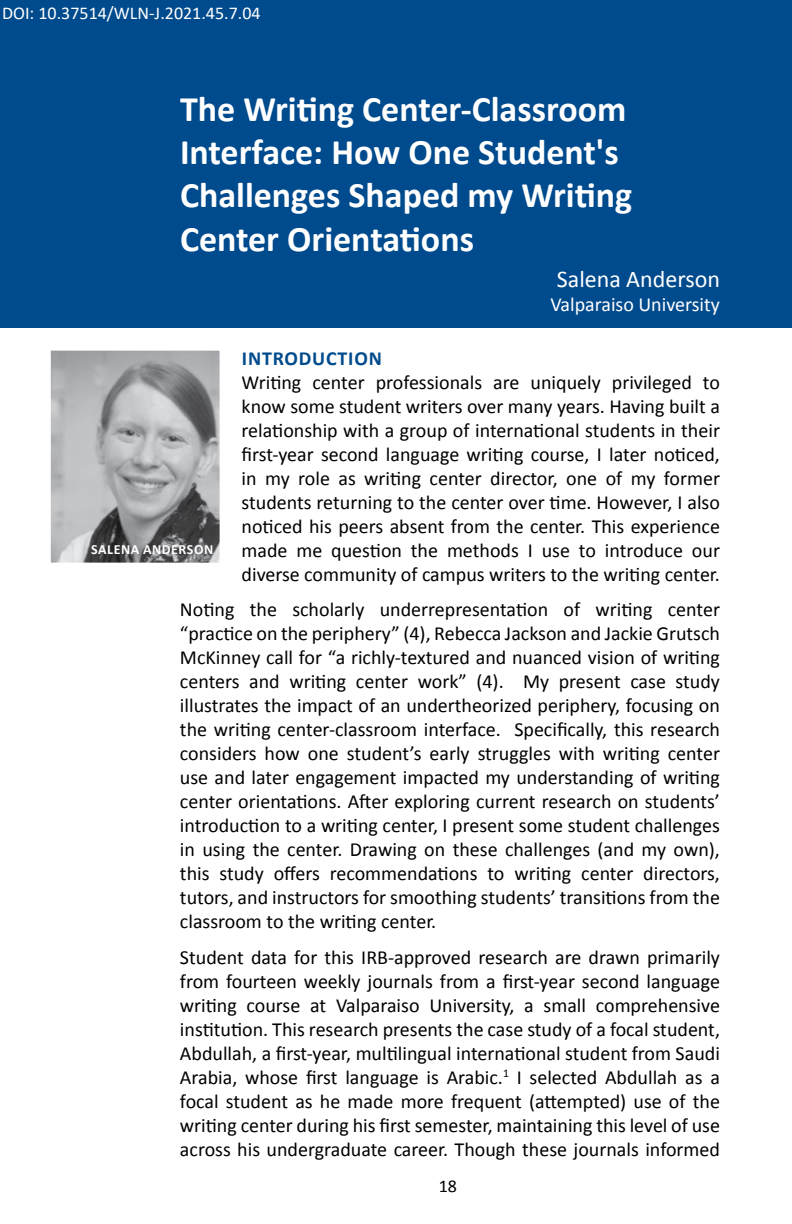
<style>
.page{position:relative;width:792px;height:1224px;background:#fff}
.page>*{position:absolute;margin:0;border:0;box-sizing:border-box;transform-origin:0 0}
.t1{font:700 36px/43.2px "Calibri";color:#fff}
.t2{font:24px "Calibri";color:#fff}
.t3{font:20px/24px "Calibri";color:#000;text-align:justify}
.t4{font:20px "Calibri";color:#fff}
.t5{font:700 20px "Calibri";letter-spacing:.04em;color:#004b8d}
.t6{font:18px "Calibri";color:#fff}
.t7{font:18px "Calibri";color:#000}
.t8{font:700 14px "Calibri";letter-spacing:.04em;color:#fff}
</style>
<div class="page">
<img style="left:52px;top:352px;width:167px;height:210px">
<div style="left:47px;top:347px;width:177px;height:220px;border:4px solid #fff"></div>
<div style="left:0;top:0;width:792px;height:327px;background:#004b8d"></div>
<p class="t6" style="left:2px;top:0;width:260px">DOI: 10.37514/WLN-J.2021.45.7.04</p>
<h1 class="t1" style="left:180px;top:87px;width:454px">The Writing Center-Classroom<br>Interface: How One Student's<br>Challenges Shaped my Writing<br>Center Orientations</h1>
<p class="t2" style="left:557px;top:263px;width:165px">Salena Anderson</p>
<p class="t4" style="left:550px;top:291px;width:171px">Valparaiso University</p>
<p class="t5" style="left:242px;top:345px;width:141px">INTRODUCTION</p>
<p class="t3" style="left:242px;top:370px;width:480px">Writing center professionals are uniquely privileged to know some student writers over many years. Having built a relationship with a group of international students in their first-year second language writing course, I later noticed, in my role as writing center director, one of my former students returning to the center over time. However, I also noticed his peers absent from the center. This experience made me question the methods I use to introduce our diverse community of campus writers to the writing center.</p>
<p class="t3" style="left:180px;top:598px;width:542px">Noting the scholarly underrepresentation of writing center “practice on the periphery” (4), Rebecca Jackson and Jackie Grutsch McKinney call for “a richly-textured and nuanced vision of writing centers and writing center work” (4). My present case study illustrates the impact of an undertheorized periphery, focusing on the writing center-classroom interface. Specifically, this research considers how one student’s early struggles with writing center use and later engagement impacted my understanding of writing center orientations. After exploring current research on students’ introduction to a writing center, I present some student challenges in using the center. Drawing on these challenges (and my own), this study offers recommendations to writing center directors, tutors, and instructors for smoothing students’ transitions from the classroom to the writing center.</p>
<p class="t3" style="left:180px;top:945px;width:542px">Student data for this IRB-approved research are drawn primarily from fourteen weekly journals from a first-year second language writing course at Valparaiso University, a small comprehensive institution. This research presents the case study of a focal student, Abdullah, a first-year, multilingual international student from Saudi Arabia, whose first language is Arabic.<sup>1</sup> I selected Abdullah as a focal student as he made more frequent (attempted) use of the writing center during his first semester, maintaining this level of use across his undergraduate career. Though these journals informed</p>
<p class="t8" style="left:91px;top:541px;width:124px">SALENA ANDERSON</p>
<p class="t7" style="left:439px;top:1175px;width:20px">18</p>
</div>
